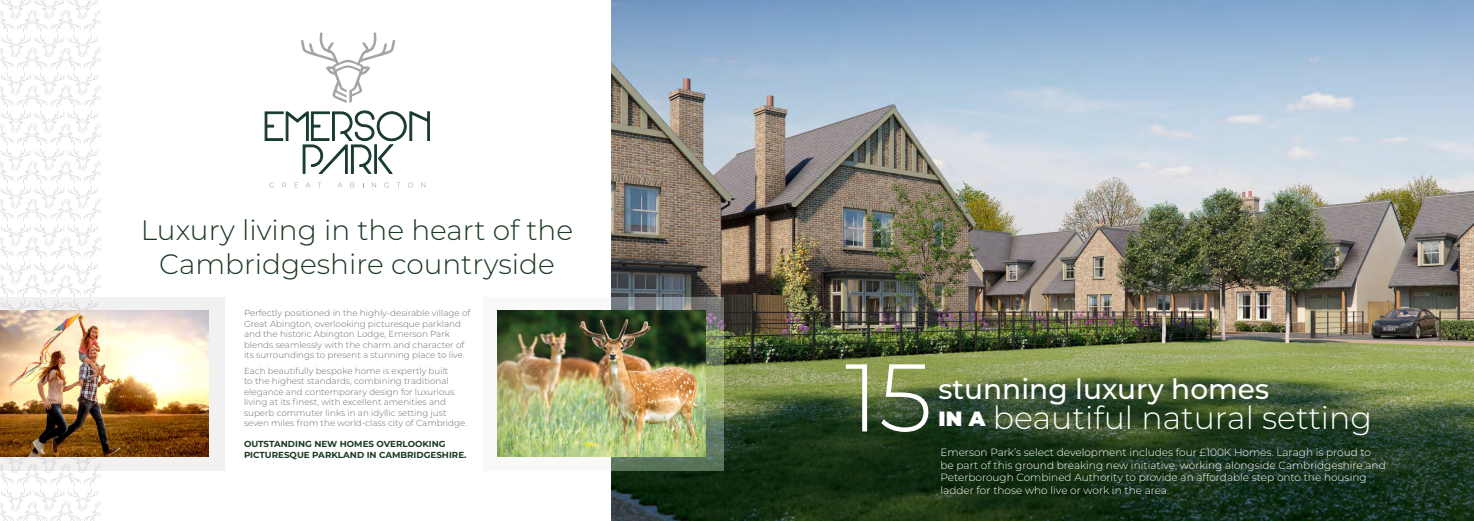
<style>
.page{position:relative;width:1474px;height:521px;background:#fff}
.page>*{position:absolute;margin:0;border:0;box-sizing:border-box;transform-origin:0 0}
.t1{font:300 95.9px "Montserrat";color:#fff}
.t2{font:300 31.68px "Montserrat";color:#fff}
.t3{font:300 28px/33.6px "Montserrat";color:#193921;text-align:center}
.t4{font:500 28px "Montserrat";color:#fff}
.t5{font:900 20.65px "Montserrat";color:#fff}
.t6{font:300 10.5px/12.6px "Montserrat";color:#fff}
.t7{font:300 8.75px/10.5px "Montserrat";color:#6c6d70}
.t8{font:700 8.75px/10.5px "Montserrat";color:#193921}
</style>
<div class="page">
<img style="left:611px;top:0;width:862px;height:521px">
<img style="left:497px;top:297px;width:226px;height:174px">
<div style="left:0;top:297px;width:224px;height:174px;background:#eeeeef"></div>
<svg style="left:0;top:0;width:100px;height:521px"></svg>
<svg style="left:294px;top:183px;width:4px;height:4px"></svg>
<svg style="left:306px;top:183px;width:4px;height:4px"></svg>
<svg style="left:338px;top:183px;width:4px;height:4px"></svg>
<svg style="left:350px;top:183px;width:4px;height:4px"></svg>
<svg style="left:372px;top:183px;width:4px;height:4px"></svg>
<svg style="left:384px;top:182px;width:5px;height:5px"></svg>
<svg style="left:408px;top:182px;width:5px;height:5px"></svg>
<svg style="left:265px;top:32px;width:165px;height:142px"></svg>
<img style="left:0;top:311px;width:208px;height:145px">
<img style="left:497px;top:311px;width:208px;height:145px">
<p class="t3" style="left:141px;top:213px;width:434px">Luxury living in the heart of the<br>Cambridgeshire countryside</p>
<p class="t7" style="left:244px;top:307px;width:228px">Perfectly positioned in the highly-desirable village of Great Abington, overlooking picturesque parkland and the historic Abington Lodge, Emerson Park blends seamlessly with the charm and character of its surroundings to present a stunning place to live.</p>
<p class="t7" style="left:244px;top:365px;width:224px">Each beautifully bespoke home is expertly built<br>to the highest standards, combining traditional elegance and contemporary design for luxurious living at its finest, with excellent amenities and superb commuter links in an idyllic setting just seven miles from the world-class city of Cambridge.</p>
<p class="t8" style="left:244px;top:438px;width:224px">OUTSTANDING NEW HOMES OVERLOOKING<br>PICTURESQUE PARKLAND IN CAMBRIDGESHIRE.</p>
<p class="t1" style="left:845px;top:332px;width:89px">15</p>
<p class="t4" style="left:938px;top:369px;width:332px">stunning luxury homes</p>
<p class="t5" style="left:938px;top:403px;width:48px">IN A</p>
<p class="t2" style="left:992px;top:397px;width:381px">beautiful natural setting</p>
<p class="t6" style="left:940px;top:445px;width:447px">Emerson Park’s select development includes four £100K Homes. Laragh is proud to be part of this ground breaking new initiative, working alongside Cambridgeshire and Peterborough Combined Authority to provide an affordable step onto the housing ladder for those who live or work in the area.</p>
</div>
